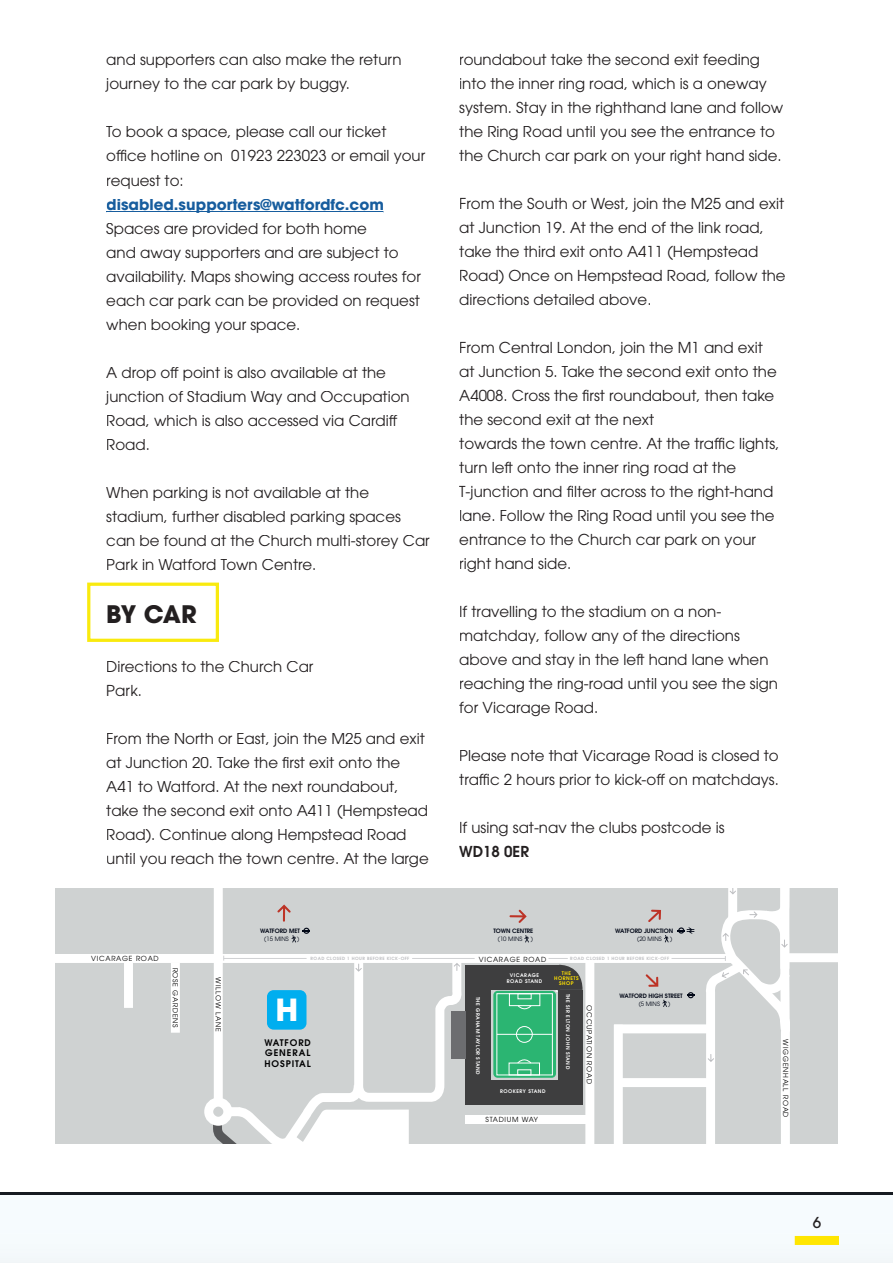
<style>
.page{position:relative;width:893px;height:1263px;background:#fff}
.page>*{position:absolute;margin:0;border:0;box-sizing:border-box;transform-origin:0 0}
.t1{font:700 30.3px "ITC Avant Garde Pro";color:#fff}
.t2{font:700 24px "ITC Avant Garde Pro";color:#231f20}
.t3{font:15px/24px "ITC Avant Garde Pro";color:#231f20}
.t4{font:700 15px "ITC Avant Garde Pro";color:#175d9e}
.t5{font:600 15px "ITC Avant Garde Pro";color:#231f20}
.t6{font:500 15px "ITC Avant Garde Pro";color:#231f20}
.t7{font:600 9px/10.9px "ITC Avant Garde Pro";letter-spacing:.1em;color:#000001;text-align:justify}
.t8{font:7.05px "ITC Avant Garde Pro";letter-spacing:.1em;color:#000001}
.t9{font:600 6px "ITC Avant Garde Pro";color:#020817}
.t10{font:6px "ITC Avant Garde Pro";color:#020817}
.t11{font:600 4.95px/6px "ITC Avant Garde Pro";letter-spacing:.1em;color:#fff;text-align:center}
.t12{font:600 4.95px/4.9px "ITC Avant Garde Pro";letter-spacing:.1em;color:#ffe201;text-align:center}
.t13{font:600 4.35px "ITC Avant Garde Pro";letter-spacing:.1em;color:#bcbdc0}
</style>
<div class="page">
<hr style="left:107px;top:211px;width:276px;height:1px;background:#175d9e">
<div style="left:87px;top:583px;width:132px;height:59px;border:3px solid #f9ea0e"></div>
<div style="left:55px;top:889px;width:783px;height:255px;background:#cfd2d2"></div>
<div style="left:465px;top:989px;width:26px;height:95px;background:#3e3e3f"></div>
<div style="left:468px;top:965px;width:91px;height:24px;background:#3e3e3f"></div>
<div style="left:465px;top:1080px;width:93px;height:24px;background:#3e3e3f"></div>
<div style="left:55px;top:954px;width:677px;height:9px;background:#fff"></div>
<div style="left:214px;top:889px;width:9px;height:211px;background:#fff"></div>
<svg style="left:470px;top:910px;width:320px;height:234px"></svg>
<div style="left:465px;top:1115px;width:122px;height:9px;background:#fff"></div>
<div style="left:124px;top:961px;width:9px;height:47px;background:#fff"></div>
<div style="left:780px;top:889px;width:9px;height:80px;background:#fff"></div>
<div style="left:204px;top:1098px;width:28px;height:28px;border:9px solid #fff;border-radius:50%"></div>
<div style="left:787px;top:953px;width:51px;height:9px;background:#fff"></div>
<div style="left:728px;top:889px;width:9px;height:30px;background:#fff"></div>
<div style="left:171px;top:963px;width:9px;height:70px;background:#fff"></div>
<svg style="left:678px;top:927px;width:16px;height:7px"></svg>
<svg style="left:648px;top:910px;width:13px;height:12px"></svg>
<svg style="left:646px;top:974px;width:12px;height:13px"></svg>
<svg style="left:509px;top:910px;width:18px;height:13px"></svg>
<svg style="left:291px;top:935px;width:5px;height:7px"></svg>
<svg style="left:277px;top:904px;width:14px;height:18px"></svg>
<svg style="left:749px;top:889px;width:41px;height:30px"></svg>
<svg style="left:730px;top:889px;width:6px;height:5px"></svg>
<svg style="left:524px;top:935px;width:5px;height:7px"></svg>
<svg style="left:664px;top:935px;width:5px;height:7px"></svg>
<svg style="left:662px;top:1000px;width:5px;height:7px"></svg>
<svg style="left:687px;top:992px;width:7px;height:6px"></svg>
<svg style="left:303px;top:928px;width:7px;height:6px"></svg>
<hr style="left:412px;top:958px;width:63px;height:1px;background:#d1d2d4">
<svg style="left:209px;top:951px;width:259px;height:193px"></svg>
<svg style="left:702px;top:933px;width:92px;height:211px"></svg>
<hr style="left:672px;top:958px;width:54px;height:1px;background:#d1d2d4">
<svg style="left:549px;top:958px;width:33px;height:34px"></svg>
<hr style="left:0;top:1192px;width:893px;height:3px;background:#161b21">
<div style="left:0;top:1196px;width:893px;height:67px;background:#f6fbfe"></div>
<div style="left:795px;top:1236px;width:44px;height:9px;background:#ffe601"></div>
<p class="t3" style="left:106px;top:47px;width:297px">and supporters can also make the return journey to the car park by buggy.</p>
<p class="t3" style="left:106px;top:119px;width:320px;line-height:24.6px">To book a space, please call our ticket office hotline on 01923 223023 or email your request to:</p>
<p class="t4" style="left:106px;top:195px;width:279px">disabled.supporters@watfordfc.com</p>
<p class="t3" style="left:106px;top:217px;width:316px">Spaces are provided for both home<br>and away supporters and are subject to availability. Maps showing access routes for each car park can be provided on request when booking your space.</p>
<p class="t3" style="left:106px;top:361px;width:305px">A drop off point is also available at the junction of Stadium Way and Occupation<br>Road, which is also accessed via Cardiff<br>Road.</p>
<p class="t3" style="left:106px;top:481px;width:325px">When parking is not available at the stadium, further disabled parking spaces can be found at the Church multi-storey Car Park in Watford Town Centre.</p>
<h2 class="t2" style="left:106px;top:598px;width:92px">BY CAR</h2>
<p class="t3" style="left:106px;top:655px;width:209px">Directions to the Church Car<br>Park.</p>
<p class="t3" style="left:106px;top:727px;width:324px">From the North or East, join the M25 and exit at Junction 20. Take the first exit onto the A41 to Watford. At the next roundabout, take the second exit onto A411 (Hempstead Road). Continue along Hempstead Road until you reach the town centre. At the large</p>
<p class="t9" style="left:260px;top:927px;width:41px">WATFORD MET</p>
<p class="t10" style="left:264px;top:935px;width:26px">(15 MINS</p>
<p class="t10" style="left:297px;top:935px;width:4px">)</p>
<p class="t3" style="left:459px;top:47px;width:326px">roundabout take the second exit feeding into the inner ring road, which is a oneway system. Stay in the righthand lane and follow the Ring Road until you see the entrance to the Church car park on your right hand side.</p>
<p class="t3" style="left:459px;top:191px;width:328px">From the South or West, join the M25 and exit at Junction 19. At the end of the link road, take the third exit onto A411 (Hempstead Road) Once on Hempstead Road, follow the directions detailed above.</p>
<p class="t3" style="left:459px;top:335px;width:322px">From Central London, join the M1 and exit at Junction 5. Take the second exit onto the A4008. Cross the first roundabout, then take the second exit at the next<br>towards the town centre. At the traffic lights, turn left onto the inner ring road at the T-junction and filter across to the right-hand lane. Follow the Ring Road until you see the entrance to the Church car park on your right hand side.</p>
<p class="t3" style="left:459px;top:599px;width:320px">If travelling to the stadium on a non&shy;matchday, follow any of the directions above and stay in the left hand lane when reaching the ring-road until you see the sign for Vicarage Road.</p>
<p class="t3" style="left:459px;top:743px;width:321px">Please note that Vicarage Road is closed to traffic 2 hours prior to kick-off on matchdays.</p>
<p class="t3" style="left:459px;top:815px;width:267px">If using sat-nav the clubs postcode is</p>
<p class="t5" style="left:459px;top:842px;width:71px">WD18 0ER</p>
<p class="t9" style="left:494px;top:927px;width:41px">TOWN CENTRE</p>
<p class="t10" style="left:498px;top:935px;width:26px">(10 MINS</p>
<p class="t10" style="left:531px;top:935px;width:4px">)</p>
<p class="t9" style="left:615px;top:927px;width:60px">WATFORD JUNCTION</p>
<p class="t10" style="left:637px;top:935px;width:26px">(20 MINS</p>
<p class="t10" style="left:670px;top:935px;width:4px">)</p>
<p class="t8" style="left:91px;top:954px;width:69px">VICARAGE ROAD</p>
<p class="t8" style="left:479px;top:955px;width:69px">VICARAGE ROAD</p>
<p class="t13" style="left:311px;top:956px;width:100px">ROAD CLOSED 1 HOUR BEFORE KICK-OFF</p>
<p class="t13" style="left:570px;top:956px;width:100px">ROAD CLOSED 1 HOUR BEFORE KICK-OFF</p>
<p class="t8" style="left:180px;top:967px;width:62px;rotate:90deg">ROSE GARDENS</p>
<p class="t12" style="left:554px;top:971px;width:26px">THE<br>HORNETS<br>SHOP</p>
<p class="t11" style="left:507px;top:972px;width:37px">VICARAGE<br>ROAD STAND</p>
<p class="t8" style="left:223px;top:977px;width:55px;rotate:90deg">WILLOW LANE</p>
<p class="t11" style="left:571px;top:994px;width:77px;rotate:90deg">THE SIR ELTON JOHN STAND</p>
<p class="t11" style="left:481px;top:997px;width:79px;rotate:90deg">THE GRAHAM TAYLOR STAND</p>
<h1 class="t1" style="left:276px;top:989px;width:24px">H</h1>
<p class="t7" style="left:265px;top:1037px;width:48px">WATFORD GENERAL HOSPITAL</p>
<p class="t11" style="left:500px;top:1088px;width:47px">ROOKERY STAND</p>
<p class="t8" style="left:594px;top:1005px;width:80px;rotate:90deg">OCCUPATION ROAD</p>
<p class="t8" style="left:486px;top:1115px;width:54px">STADIUM WAY</p>
<p class="t9" style="left:620px;top:991px;width:65px">WATFORD HIGH STREET</p>
<p class="t10" style="left:639px;top:1000px;width:23px">(5 MINS</p>
<p class="t10" style="left:668px;top:1000px;width:4px">)</p>
<p class="t8" style="left:790px;top:1039px;width:80px;rotate:90deg">WIGGENHALL ROAD</p>
<p class="t6" style="left:813px;top:1213px;width:10px">6</p>
</div>
